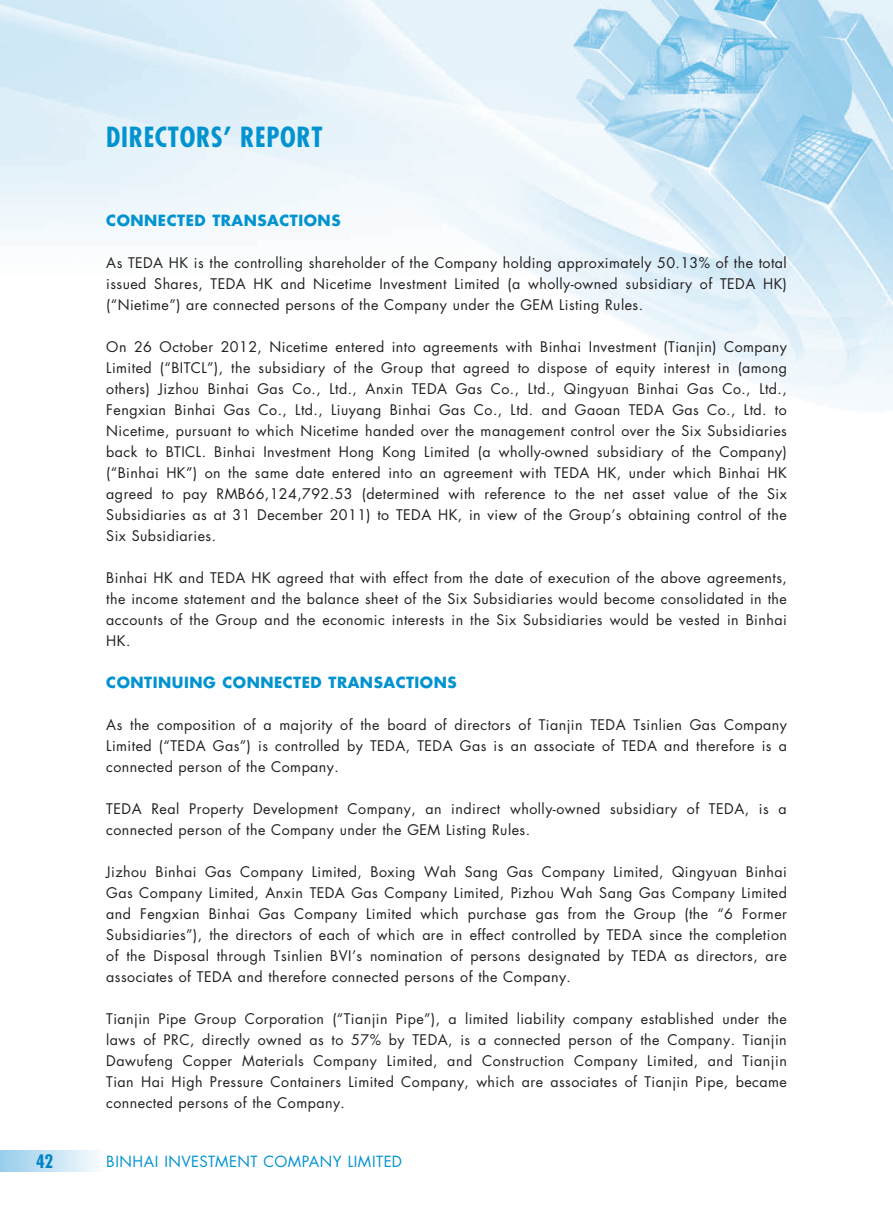
<style>
.page{position:relative;width:893px;height:1212px;background:#fff}
.page>*{position:absolute;margin:0;border:0;box-sizing:border-box;transform-origin:0 0}
.t1{font:700 condensed 27px "Futura";letter-spacing:.025em;color:#0093d0}
.t2{font:700 condensed 18px "Futura";color:#0093d0}
.t3{font:700 15px "Futura";letter-spacing:.035em;color:#0093d0}
.t4{font:15px "Futura";letter-spacing:.03em;color:#0093d0}
.t5{font:14.25px/21px "Futura";letter-spacing:.03em;color:#231f20;text-align:justify}
</style>
<div class="page">
<img style="left:0;top:0;width:893px;height:1172px">
<div style="left:0;top:1150px;width:106px;height:21px;background:linear-gradient(to right,#97cdeb,#fbfdfe)"></div>
<h1 class="t1" style="left:106px;top:120px;width:218px">DIRECTORS’ REPORT</h1>
<p class="t3" style="left:106px;top:210px;width:236px">CONNECTED TRANSACTIONS</p>
<p class="t5" style="left:106px;top:252px;width:682px">As TE DA HK is the controlling shareholder of the Company holding approximately 50.13% of the total issued Shares, TE DA HK and N icetime Investment Limited (a wholly-owned subsidiary of TE DA HK) (“N ietime”) are connected persons of the Company under the GEM Listing Rules.</p>
<p class="t5" style="left:106px;top:336px;width:682px">On 26 October 2012, N icetime entered into agreements with Binhai Investment (Tianjin) Company Limited (“BITCL”), the subsidiary of the Group that agreed to dispose of equity interest in (among others) Jizhou Binhai Gas Co., Ltd., Anxin TE DA Gas Co., Ltd., Qingyuan Binhai Gas Co., Ltd., Fengxian Binhai Gas Co., Ltd., Liuyang Binhai Gas Co., Ltd. and Gaoan TE DA Gas Co., Ltd. to N icetime, pursuant to which N icetime handed over the management control over the Six Subsidiaries back to BTICL. Binhai Investment Hong Kong Limited (a wholly-owned subsidiary of the Company) (“Binhai HK”) on the same date entered into an agreement with TE DA HK, under which Binhai HK agreed to pay RMB66,124,792.53 (determined with reference to the net asset value of the Six Subsidiaries as at 31 December 2011) to TE DA HK, in view of the Group’s obtaining control of the Six Subsidiaries.</p>
<p class="t5" style="left:106px;top:567px;width:682px">Binhai HK and TE DA HK agreed that with effect from the date of execution of the above agreements, the income statement and the balance sheet of the Six Subsidiaries would become consolidated in the accounts of the Group and the economic interests in the Six Subsidiaries would be vested in Binhai HK.</p>
<p class="t3" style="left:106px;top:672px;width:352px">CONTINUING CONNECTED TRANSACTIONS</p>
<p class="t5" style="left:106px;top:714px;width:682px">As the composition of a majority of the board of directors of Tianjin TE DA Tsinlien Gas Company Limited (“TE DA Gas”) is controlled by TE DA, TE DA Gas is an associate of TE DA and therefore is a connected person of the Company.</p>
<p class="t5" style="left:106px;top:798px;width:682px">TE DA Real Property Development Company, an indirect wholly-owned subsidiary of TE DA, is a connected person of the Company under the GEM Listing Rules.</p>
<p class="t5" style="left:106px;top:861px;width:682px">Jizhou Binhai Gas Company Limited, Boxing Wah Sang Gas Company Limited, Qingyuan Binhai Gas Company Limited, Anxin TE DA Gas Company Limited, Pizhou Wah Sang Gas Company Limited and Fengxian Binhai Gas Company Limited which purchase gas from the Group (the “6 Former Subsidiaries”), the directors of each of which are in effect controlled by TE DA since the completion of the Disposal through Tsinlien BVI’s nomination of persons designated by TE DA as directors, are associates of TE DA and therefore connected persons of the Company.</p>
<p class="t5" style="left:106px;top:1008px;width:682px">Tianjin Pipe Group Corporation (“Tianjin Pipe”), a limited liability company established under the laws of PRC, directly owned as to 57% by TE DA, is a connected person of the Company. Tianjin Dawufeng Copper Materials Company Limited, and Construction Company Limited, and Tianjin Tian Hai High Pressure Containers Limited Company, which are associates of Tianjin Pipe, became connected persons of the Company.</p>
<p class="t2" style="left:36px;top:1150px;width:19px">42</p>
<p class="t4" style="left:106px;top:1151px;width:36px">Binhai</p>
<p class="t4" style="left:164px;top:1151px;width:237px">Investment company limited</p>
</div>
